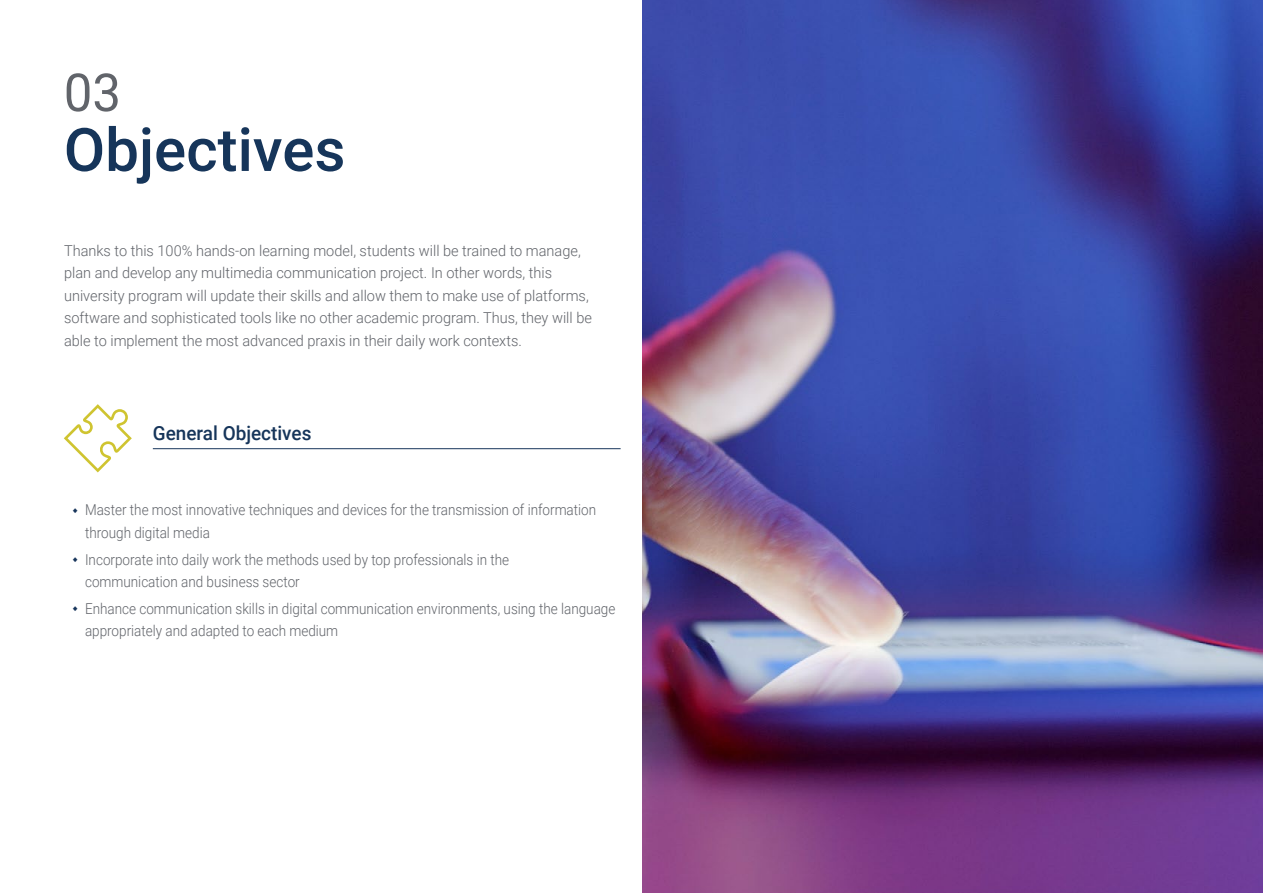
<style>
.page{position:relative;width:1263px;height:893px;background:#fff}
.page>*{position:absolute;margin:0;border:0;box-sizing:border-box;transform-origin:0 0}
.t1{font:500 60px "Roboto";color:#16355a}
.t2{font:52.5px "Roboto";color:#61646a}
.t3{font:500 19.5px "Roboto";color:#16355a}
.t4{font:300 15px/22.5px "Roboto";color:#61646a}
.t5{font:300 15px/22.5px "Roboto";color:#61646a;scale:.9 1}
</style>
<div class="page">
<img style="left:642px;top:0;width:621px;height:893px">
<hr style="left:153px;top:448px;width:468px;height:1px;background:#17355b">
<svg style="left:64px;top:404px;width:68px;height:68px"></svg>
<h2 class="t2" style="left:64px;top:56px;width:59px">03</h2>
<h1 class="t1" style="left:64px;top:108px;width:283px">Objectives</h1>
<p class="t4" style="left:64px;top:239px;width:529px">Thanks to this 100% hands-on learning model, students will be trained to manage, plan and develop any multimedia communication project. In other words, this university program will update their skills and allow them to make use of platforms, software and sophisticated tools like no other academic program. Thus, they will be able to implement the most advanced praxis in their daily work contexts.</p>
<h3 class="t3" style="left:153px;top:420px;width:160px">General Objectives</h3>
<p class="t5" style="left:85px;top:498px;width:569px">Master the most innovative techniques and devices for the transmission of information through digital media</p>
<p class="t5" style="left:85px;top:548px;width:473px">Incorporate into daily work the methods used by top professionals in the communication and business sector</p>
<p class="t5" style="left:85px;top:597px;width:591px">Enhance communication skills in digital communication environments, using the language appropriately and adapted to each medium</p>
</div>
